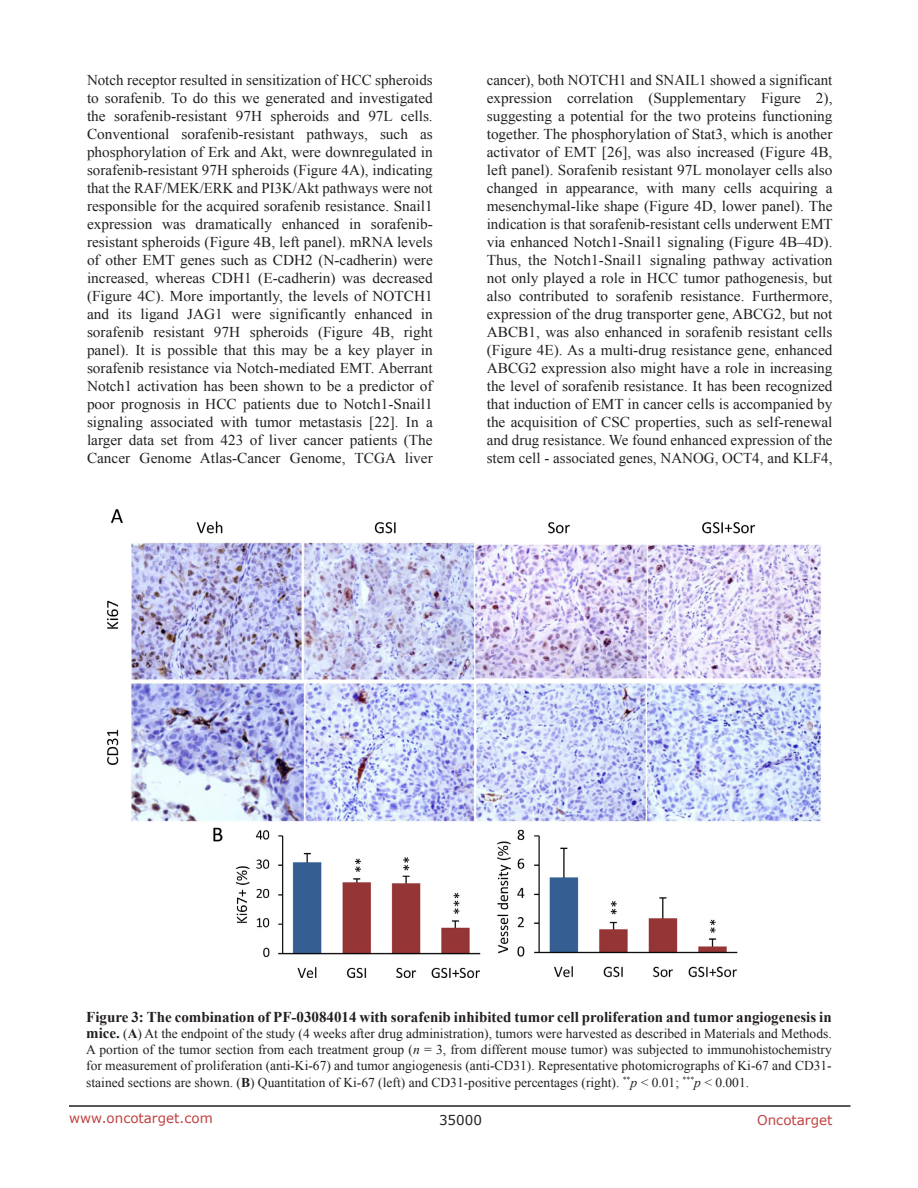
<style>
.page{position:relative;width:918px;height:1188px;background:#fff}
.page>*{position:absolute;margin:0;border:0;box-sizing:border-box;transform-origin:0 0}
.BodyText{font:15px/18px "Times New Roman";color:#231f20;text-align:justify}
.Figuretrx{font:700 15px "Times New Roman";color:#231f20}
.Figuretrx-2{font:13.5px/16.2px "Times New Roman";color:#231f20;text-align:justify}
.t1{font:13.5px "Verdana";color:#c24141}
.t2{font:13.5px "Verdana";color:#231f20}
.s1{font-weight:700;font-size:15px}
.s2{font-weight:700}
.s3{font-style:italic}
</style>
<div class="page">
<hr style="left:69px;top:1105px;width:781px;height:2px;background:#231f20">
<img style="left:107px;top:509px;width:715px;height:468px">
<p class="BodyText" style="left:87px;top:71px;width:347px">Notch receptor resulted in sensitization of HCC spheroids to sorafenib. To do this we generated and investigated the sorafenib-resistant 97H spheroids and 97L cells.<br>Conventional sorafenib-resistant pathways, such as phosphorylation of Erk and Akt, were downregulated in sorafenib-resistant 97H spheroids (Figure 4A), indicating that the RAF/MEK/ERK and PI3K/Akt pathways were not responsible for the acquired sorafenib resistance. Snail1 expression was dramatically enhanced in sorafenib&shy;resistant spheroids (Figure 4B, left panel). mRNA levels of other EMT genes such as CDH2 (N-cadherin) were increased, whereas CDH1 (E-cadherin) was decreased (Figure 4C). More importantly, the levels of NOTCH1 and its ligand JAG1 were significantly enhanced in sorafenib resistant 97H spheroids (Figure 4B, right panel). It is possible that this may be a key player in sorafenib resistance via Notch-mediated EMT. Aberrant Notch1 activation has been shown to be a predictor of poor prognosis in HCC patients due to Notch1-Snail1 signaling associated with tumor metastasis [22]. In a larger data set from 423 of liver cancer patients (The Cancer Genome Atlas-Cancer Genome, TCGA liver</p>
<p class="BodyText" style="left:487px;top:71px;width:348px">cancer), both NOTCH1 and SNAIL1 showed a significant expression correlation (Supplementary Figure 2), suggesting a potential for the two proteins functioning together. The phosphorylation of Stat3, which is another activator of EMT [26], was also increased (Figure 4B, left panel). Sorafenib resistant 97L monolayer cells also changed in appearance, with many cells acquiring a mesenchymal-like shape (Figure 4D, lower panel). The indication is that sorafenib-resistant cells underwent EMT via enhanced Notch1-Snail1 signaling (Figure 4B–4D).<br>Thus, the Notch1-Snail1 signaling pathway activation not only played a role in HCC tumor pathogenesis, but also contributed to sorafenib resistance. Furthermore, expression of the drug transporter gene, ABCG2, but not ABCB1, was also enhanced in sorafenib resistant cells (Figure 4E). As a multi-drug resistance gene, enhanced ABCG2 expression also might have a role in increasing the level of sorafenib resistance. It has been recognized that induction of EMT in cancer cells is accompanied by the acquisition of CSC properties, such as self-renewal and drug resistance. We found enhanced expression of the stem cell - associated genes, NANOG, OCT4, and KLF4,</p>
<p class="Figuretrx" style="left:86px;top:1006px;width:747px">Figure 3: The combination of PF-03084014 with sorafenib inhibited tumor cell proliferation and tumor angiogenesis in</p>
<p class="Figuretrx-2" style="left:86px;top:1025px;width:747px"><span class="s1">mice.</span> (<span class="s2">A</span>) At the endpoint of the study (4 weeks after drug administration), tumors were harvested as described in Materials and Methods.<br>A portion of the tumor section from each treatment group (<span class="s3">n</span> = 3, from different mouse tumor) was subjected to immunohistochemistry for measurement of proliferation (anti-Ki-67) and tumor angiogenesis (anti-CD31). Representative photomicrographs of Ki-67 and CD31- stained sections are shown. (<span class="s2">B</span>) Quantitation of Ki-67 (left) and CD31-positive percentages (right). <sup>**</sup><span class="s3">p</span> &lt; 0.01; <sup>***</sup><span class="s3">p</span> &lt; 0.001.</p>
<p class="t1" style="left:69px;top:1109px;width:145px">www.oncotarget.com</p>
<p class="t2" style="left:439px;top:1111px;width:44px">35000</p>
<p class="t1" style="left:757px;top:1111px;width:77px">Oncotarget</p>
</div>
